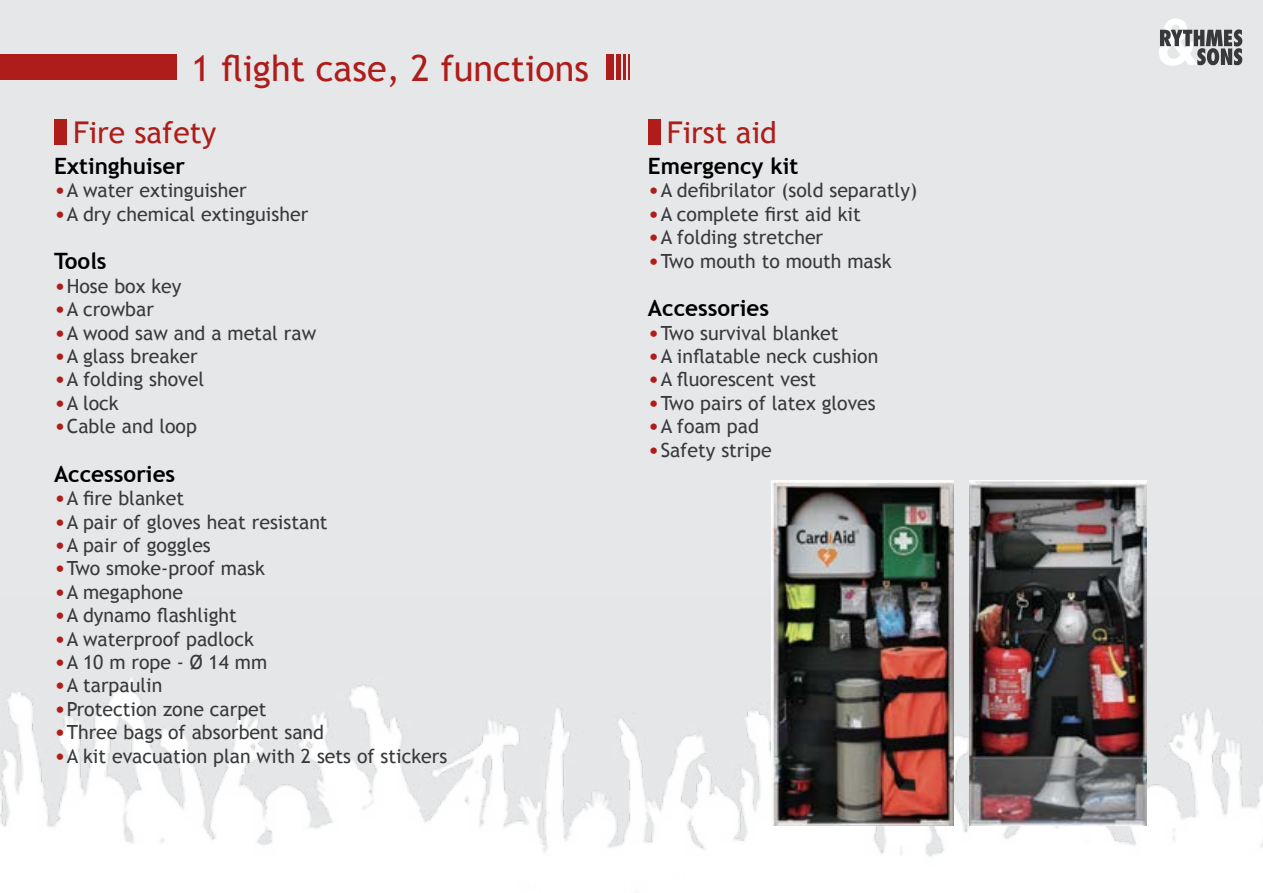
<style>
.page{position:relative;width:1263px;height:893px;background:#e6e7e8}
.page>*{position:absolute;margin:0;border:0;box-sizing:border-box;transform-origin:0 0}
.Titre_1{font:36px "Trebuchet MS";color:#ae1d1a}
.Titre_2{font:30px "Trebuchet MS";color:#ae1d1a}
.Titre_3{font:700 22.5px "Trebuchet MS";color:#000}
.t1{font:19.5px "Trebuchet MS";color:#37393b}
.s1{font-size:22.5px;color:#ae1d1a}
</style>
<div class="page">
<img style="left:0;top:595px;width:1263px;height:298px">
<svg style="left:1159px;top:18px;width:83px;height:48px"></svg>
<div style="left:0;top:54px;width:176px;height:26px;background:#ae1d1a"></div>
<img style="left:772px;top:480px;width:181px;height:345px">
<img style="left:969px;top:480px;width:178px;height:345px">
<div style="left:54px;top:119px;width:13px;height:26px;background:#ae1d1a"></div>
<div style="left:606px;top:54px;width:7px;height:26px;background:#ae1d1a"></div>
<hr style="left:616px;top:54px;width:4px;height:26px;background:#ae1d1a">
<hr style="left:623px;top:54px;width:3px;height:26px;background:#ae1d1a">
<svg style="left:628px;top:54px;width:1px;height:26px"></svg>
<div style="left:648px;top:119px;width:13px;height:26px;background:#ae1d1a"></div>
<p class="Titre_1" style="left:191px;top:47px;width:399px">1 flight case, 2 functions</p>
<p class="Titre_2" style="left:73px;top:114px;width:145px">Fire safety</p>
<p class="Titre_3" style="left:54px;top:152px;width:132px">Extinghuiser</p>
<p class="t1" style="left:54px;top:179px;width:194px"><span class="s1">•</span>A water extinguisher</p>
<p class="t1" style="left:54px;top:202px;width:256px"><span class="s1">•</span>A dry chemical extinguisher</p>
<p class="Titre_3" style="left:54px;top:247px;width:54px">Tools</p>
<p class="t1" style="left:54px;top:274px;width:129px"><span class="s1">•</span>Hose box key</p>
<p class="t1" style="left:54px;top:298px;width:101px"><span class="s1">•</span>A crowbar</p>
<p class="t1" style="left:54px;top:321px;width:264px"><span class="s1">•</span>A wood saw and a metal raw</p>
<p class="t1" style="left:54px;top:345px;width:145px"><span class="s1">•</span>A glass breaker</p>
<p class="t1" style="left:54px;top:368px;width:152px"><span class="s1">•</span>A folding shovel</p>
<p class="t1" style="left:54px;top:391px;width:66px"><span class="s1">•</span>A lock</p>
<p class="t1" style="left:54px;top:415px;width:144px"><span class="s1">•</span>Cable and loop</p>
<p class="Titre_3" style="left:54px;top:460px;width:123px">Accessories</p>
<p class="t1" style="left:54px;top:487px;width:132px"><span class="s1">•</span>A fire blanket</p>
<p class="t1" style="left:54px;top:510px;width:275px"><span class="s1">•</span>A pair of gloves heat resistant</p>
<p class="t1" style="left:54px;top:534px;width:158px"><span class="s1">•</span>A pair of goggles</p>
<p class="t1" style="left:54px;top:557px;width:213px"><span class="s1">•</span>Two smoke-proof mask</p>
<p class="t1" style="left:54px;top:580px;width:131px"><span class="s1">•</span>A megaphone</p>
<p class="t1" style="left:54px;top:604px;width:184px"><span class="s1">•</span>A dynamo flashlight</p>
<p class="t1" style="left:54px;top:627px;width:201px"><span class="s1">•</span>A waterproof padlock</p>
<p class="t1" style="left:54px;top:651px;width:215px"><span class="s1">•</span>A 10 m rope - Ø 14 mm</p>
<p class="t1" style="left:54px;top:674px;width:110px"><span class="s1">•</span>A tarpaulin</p>
<p class="t1" style="left:54px;top:697px;width:214px"><span class="s1">•</span>Protection zone carpet</p>
<p class="t1" style="left:54px;top:721px;width:272px"><span class="s1">•</span>Three bags of absorbent sand</p>
<p class="t1" style="left:54px;top:744px;width:395px"><span class="s1">•</span>A kit evacuation plan with 2 sets of stickers</p>
<p class="Titre_2" style="left:667px;top:114px;width:112px">First aid</p>
<p class="Titre_3" style="left:648px;top:152px;width:152px">Emergency kit</p>
<p class="t1" style="left:648px;top:179px;width:271px"><span class="s1">•</span>A defibrilator (sold separatly)</p>
<p class="t1" style="left:648px;top:202px;width:214px"><span class="s1">•</span>A complete first aid kit</p>
<p class="t1" style="left:648px;top:226px;width:177px"><span class="s1">•</span>A folding stretcher</p>
<p class="t1" style="left:648px;top:249px;width:245px"><span class="s1">•</span>Two mouth to mouth mask</p>
<p class="Titre_3" style="left:648px;top:294px;width:123px">Accessories</p>
<p class="t1" style="left:648px;top:321px;width:192px"><span class="s1">•</span>Two survival blanket</p>
<p class="t1" style="left:648px;top:345px;width:232px"><span class="s1">•</span>A inflatable neck cushion</p>
<p class="t1" style="left:648px;top:368px;width:170px"><span class="s1">•</span>A fluorescent vest</p>
<p class="t1" style="left:648px;top:391px;width:229px"><span class="s1">•</span>Two pairs of latex gloves</p>
<p class="t1" style="left:648px;top:415px;width:112px"><span class="s1">•</span>A foam pad</p>
<p class="t1" style="left:648px;top:438px;width:125px"><span class="s1">•</span>Safety stripe</p>
</div>
